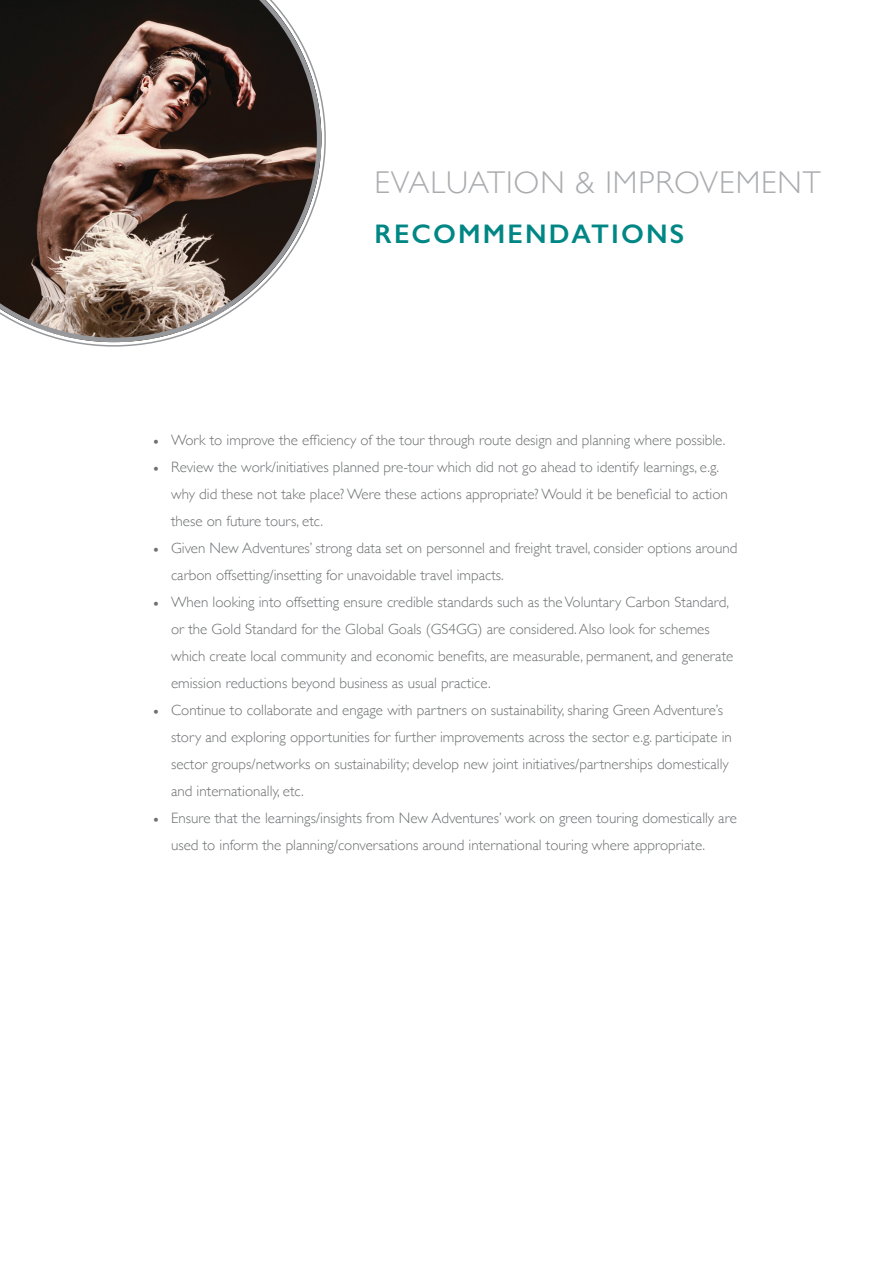
<style>
.page{position:relative;width:893px;height:1263px;background:#fff}
.page>*{position:absolute;margin:0;border:0;box-sizing:border-box;transform-origin:0 0}
.t1{font:300 31.5px "Gill Sans";letter-spacing:.03em;color:#aaacaf}
.t2{font:600 27px "Gill Sans";letter-spacing:.08em;color:#008785}
.t3{font:300 15px/27px "Gill Sans";color:#6d6f71}
.s1{font-family:"Minion Pro";font-weight:400}
</style>
<div class="page">
<svg style="left:0;top:0;width:321px;height:342px;background:#6e5f58"></svg>
<p class="t1" style="left:374px;top:158px;width:448px">EVALUATION &amp; IMPROVEMENT</p>
<p class="t2" style="left:374px;top:217px;width:311px">RECOMMENDATIONS</p>
<p class="t3" style="left:153px;top:426px;width:574px"><span class="s1">•</span> Work to improve the efficiency of the tour through route design and planning where possible.</p>
<p class="t3" style="left:171px;top:453px;width:558px;text-indent:-18px"><span class="s1">•</span> Review the work/initiatives planned pre-tour which did not go ahead to identify learnings, e.g. why did these not take place? Were these actions appropriate? Would it be beneficial to action these on future tours, etc.</p>
<p class="t3" style="left:171px;top:534px;width:568px;text-indent:-18px"><span class="s1">•</span> Given New Adventures’ strong data set on personnel and freight travel, consider options around carbon offsetting/insetting for unavoidable travel impacts.</p>
<p class="t3" style="left:171px;top:588px;width:564px;text-indent:-18px"><span class="s1">•</span> When looking into offsetting ensure credible standards such as the Voluntary Carbon Standard, or the Gold Standard for the Global Goals (GS4GG) are considered. Also look for schemes which create local community and economic benefits, are measurable, permanent, and generate emission reductions beyond business as usual practice.</p>
<p class="t3" style="left:171px;top:696px;width:562px;text-indent:-18px"><span class="s1">•</span> Continue to collaborate and engage with partners on sustainability, sharing Green Adventure’s story and exploring opportunities for further improvements across the sector e.g. participate in sector groups/networks on sustainability; develop new joint initiatives/partnerships domestically and internationally, etc.</p>
<p class="t3" style="left:171px;top:804px;width:567px;text-indent:-18px"><span class="s1">•</span> Ensure that the learnings/insights from New Adventures’ work on green touring domestically are used to inform the planning/conversations around international touring where appropriate.</p>
</div>
